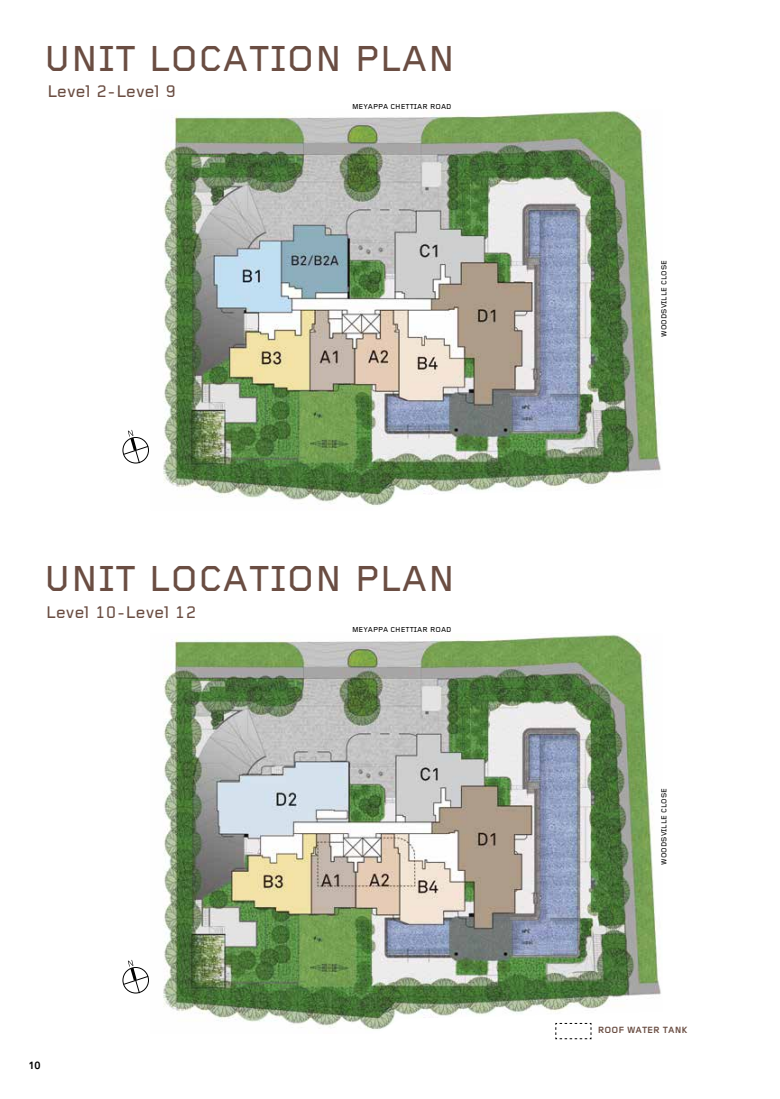
<style>
.page{position:relative;width:780px;height:1099px;background:#fff}
.page>*{position:absolute;margin:0;border:0;box-sizing:border-box;transform-origin:0 0}
.t1{font:500 37.5px "Foundry Gridnik";letter-spacing:.01em;color:#6a4d42}
.t2{font:500 17.5px "Foundry Gridnik";letter-spacing:.01em;color:#6a4d42}
.t3{font:700 10.62px "Akkurat";color:#000}
.t4{font:700 9.38px "Foundry Gridnik";color:#6a4d42}
.t5{font:500 7.5px "Foundry Gridnik";color:#000}
</style>
<div class="page">
<img style="left:163px;top:110px;width:498px;height:396px">
<img style="left:163px;top:634px;width:498px;height:399px">
<div style="left:122px;top:437px;width:27px;height:26px;border:1px solid #000;border-radius:50%"></div>
<svg style="left:123px;top:430px;width:26px;height:34px"></svg>
<div style="left:122px;top:967px;width:27px;height:26px;border:1px solid #000;border-radius:50%"></div>
<svg style="left:123px;top:959px;width:26px;height:35px"></svg>
<svg style="left:555px;top:1022px;width:36px;height:17px"></svg>
<h1 class="t1" style="left:44px;top:38px;width:412px">UNIT LOCATION PLAN</h1>
<h2 class="t2" style="left:47px;top:82px;width:130px">Level 2-Level 9</h2>
<p class="t5" style="left:352px;top:103px;width:101px">MEYAPPA CHETTIAR ROAD</p>
<h1 class="t1" style="left:44px;top:558px;width:412px">UNIT LOCATION PLAN</h1>
<h2 class="t2" style="left:46px;top:603px;width:152px">Level 10-Level 12</h2>
<h3 class="t3" style="left:28px;top:1058px;width:14px">10</h3>
<p class="t5" style="left:352px;top:625px;width:101px">MEYAPPA CHETTIAR ROAD</p>
<p class="t5" style="left:659px;top:336px;width:78px;rotate:-90deg">WOODSVILLE CLOSE</p>
<p class="t5" style="left:659px;top:864px;width:78px;rotate:-90deg">WOODSVILLE CLOSE</p>
<p class="t4" style="left:597px;top:1024px;width:91px">ROOF WATER TANK</p>
</div>
